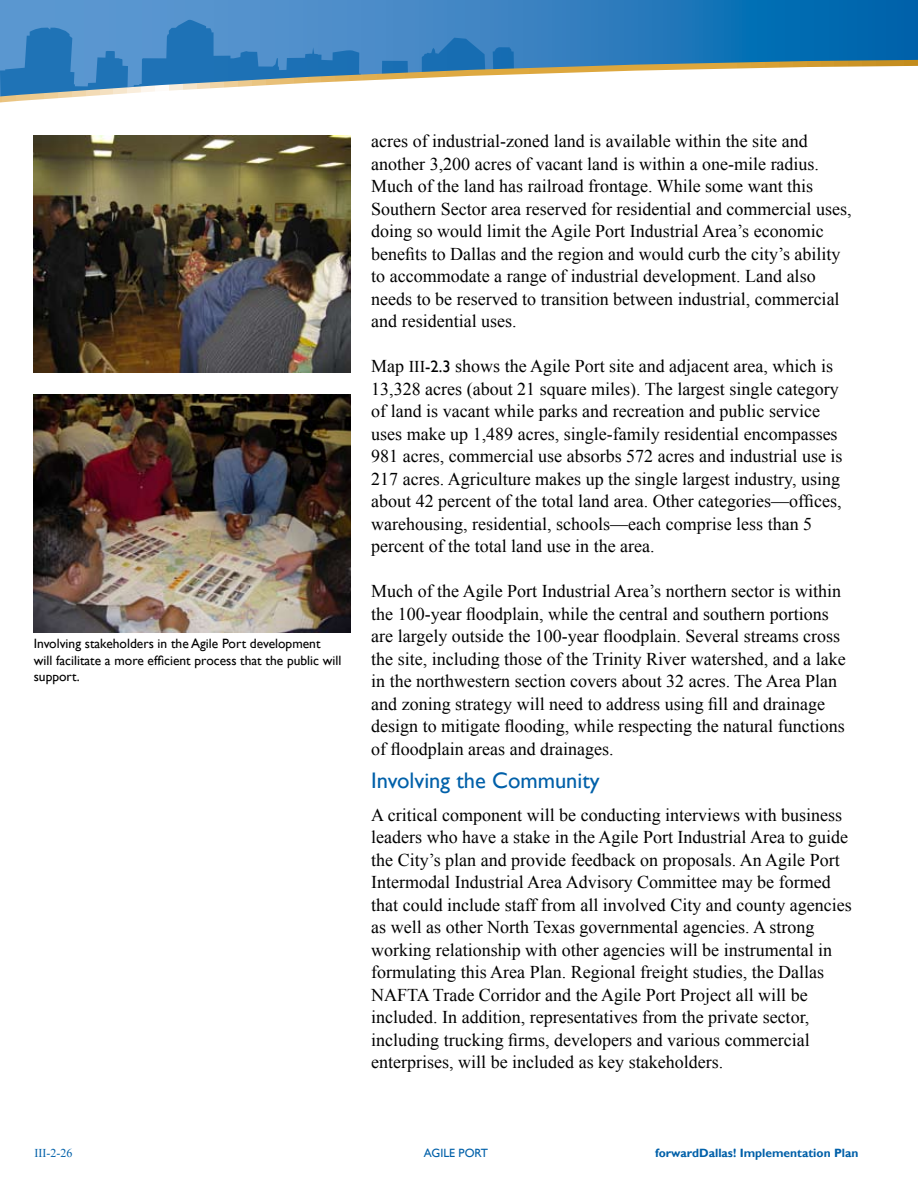
<style>
.page{position:relative;width:918px;height:1188px;background:#fff}
.page>*{position:absolute;margin:0;border:0;box-sizing:border-box;transform-origin:0 0}
.t1{font:22.5px "Gill Sans";color:#0060a9}
.t2{font:18px/22.5px "Times New Roman";color:#000}
.t3{font:13.5px/16.5px "Gill Sans";color:#000}
.t4{font:700 12px "Gill Sans";color:#0060a9}
.t5{font:12px "Gill Sans";color:#0060a9}
.t6{font:12px "Times New Roman";color:#0060a9}
.s1{font-size:16.5px}
.s2{font-family:"Gill Sans";font-size:16.5px}
</style>
<div class="page">
<svg style="left:1px;top:0;width:917px;height:20px;background:#3783c2"></svg>
<svg style="left:0;top:20px;width:917px;height:39px;background:#307fbf"></svg>
<svg style="left:0;top:59px;width:917px;height:103px"></svg>
<svg style="left:917px;top:20px;width:1px;height:46px"></svg>
<img style="left:34px;top:135px;width:317px;height:238px">
<img style="left:34px;top:395px;width:317px;height:238px">
<p class="t3" style="left:34px;top:636px;width:309px">Involving stakeholders in the Agile Port development will facilitate a more efficient process that the public will support.</p>
<p class="t2" style="left:371px;top:130px;width:482px">acres of industrial-zoned land is available within the site and another 3,200 acres of vacant land is within a one-mile radius.<br>Much of the land has railroad frontage. While some want this Southern Sector area reserved for residential and commercial uses, doing so would limit the Agile Port Industrial Area’s economic benefits to Dallas and the region and would curb the city’s ability to accommodate a range of industrial development. Land also needs to be reserved to transition between industrial, commercial and residential uses.</p>
<p class="t2" style="left:371px;top:355px;width:473px">Map <span class="s1">III</span><span class="s2">-2.3</span> shows the Agile Port site and adjacent area, which is 13,328 acres (about 21 square miles). The largest single category of land is vacant while parks and recreation and public service uses make up 1,489 acres, single-family residential encompasses 981 acres, commercial use absorbs 572 acres and industrial use is 217 acres. Agriculture makes up the single largest industry, using about 42 percent of the total land area. Other categories—offices, warehousing, residential, schools—each comprise less than 5 percent of the total land use in the area.</p>
<p class="t2" style="left:371px;top:580px;width:476px">Much of the Agile Port Industrial Area’s northern sector is within the 100-year floodplain, while the central and southern portions are largely outside the 100-year floodplain. Several streams cross the site, including those of the Trinity River watershed, and a lake in the northwestern section covers about 32 acres. The Area Plan and zoning strategy will need to address using fill and drainage design to mitigate flooding, while respecting the natural functions of floodplain areas and drainages.</p>
<p class="t1" style="left:371px;top:767px;width:230px">Involving the Community</p>
<p class="t2" style="left:371px;top:803px;width:482px">A critical component will be conducting interviews with business leaders who have a stake in the Agile Port Industrial Area to guide the City’s plan and provide feedback on proposals. An Agile Port Intermodal Industrial Area Advisory Committee may be formed that could include staff from all involved City and county agencies as well as other North Texas governmental agencies. A strong working relationship with other agencies will be instrumental in formulating this Area Plan. Regional freight studies, the Dallas NAFTA Trade Corridor and the Agile Port Project all will be included. In addition, representatives from the private sector, including trucking firms, developers and various commercial enterprises, will be included as key stakeholders.</p>
<p class="t6" style="left:34px;top:1145px;width:39px">III-2-26</p>
<p class="t5" style="left:424px;top:1146px;width:66px">AGILE PORT</p>
<p class="t4" style="left:655px;top:1146px;width:205px">forwardDallas! Implementation Plan</p>
</div>
